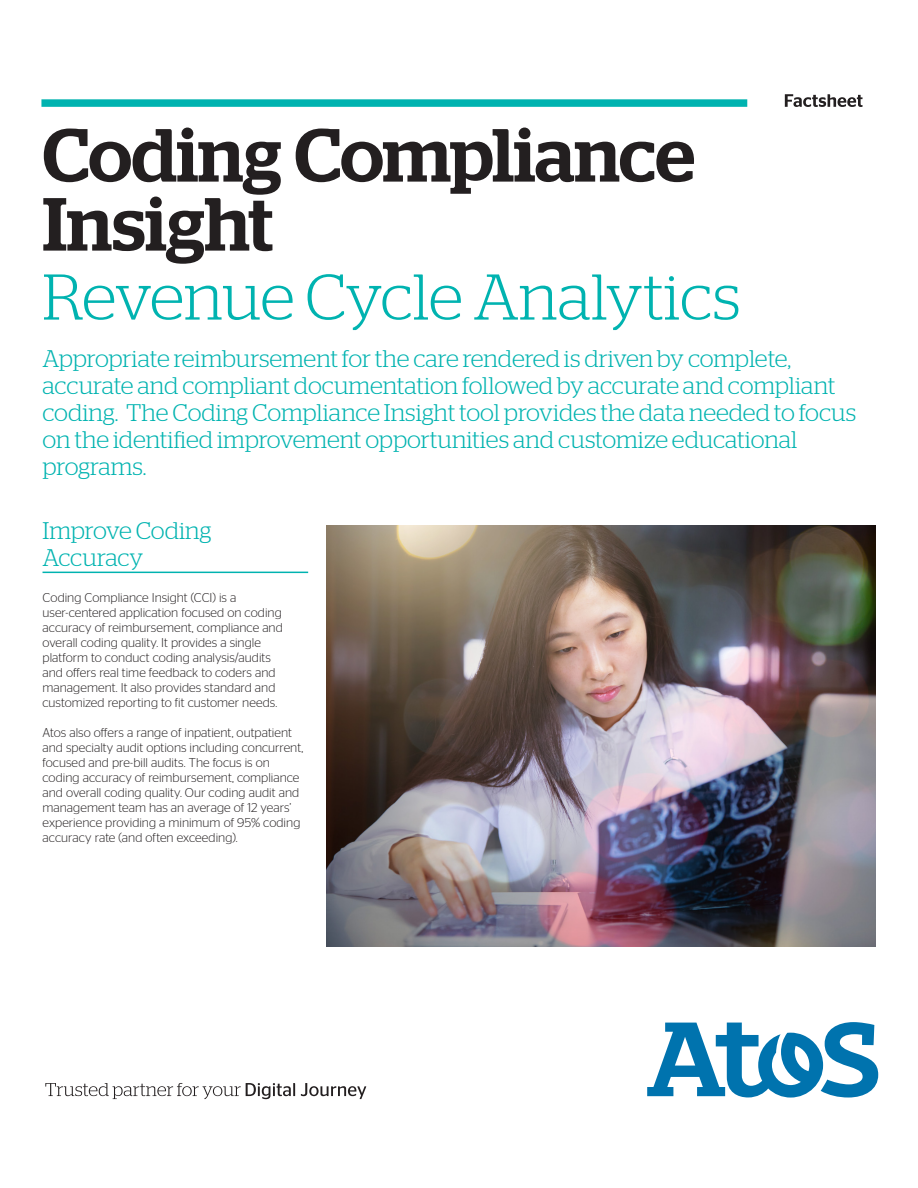
<style>
.page{position:relative;width:918px;height:1188px;background:#fff}
.page>*{position:absolute;margin:0;border:0;box-sizing:border-box;transform-origin:0 0}
.Headline_50pt_Medium{font:500 75px "Stag";letter-spacing:-.005em;color:#231f20}
.Headline_50pt_light{font:300 64.5px "Stag";letter-spacing:-.01em;color:#00b3b0}
.Intro_no_line_16pt_l{font:300 24px/27px "Stag";letter-spacing:-.005em;color:#00b3b0}
.Intro_with_line_16pt{font:300 24px/27px "Stag";letter-spacing:-.01em;color:#00b3b0}
.Body_copy{font:300 12.75px/15px "Stag Sans";color:#231f20}
</style>
<div class="page">
<svg style="left:45px;top:1083px;width:321px;height:16px"></svg>
<div style="left:41px;top:99px;width:706px;height:8px;background:#00b3b0"></div>
<svg style="left:785px;top:94px;width:78px;height:13px"></svg>
<svg style="left:647px;top:1022px;width:231px;height:76px"></svg>
<hr style="left:43px;top:572px;width:265px;height:1px;background:#00b3b0">
<img style="left:326px;top:526px;width:549px;height:421px">
<p class="Headline_50pt_Medium" style="left:43px;top:111px;width:654px">Coding Compliance</p>
<p class="Headline_50pt_Medium" style="left:43px;top:180px;width:232px">Insight</p>
<p class="Headline_50pt_light" style="left:43px;top:261px;width:700px">Revenue Cycle Analytics</p>
<p class="Intro_no_line_16pt_l" style="left:43px;top:345px;width:815px">Appropriate reimbursement for the care rendered is driven by complete, accurate and compliant documentation followed by accurate and compliant coding. The Coding Compliance Insight tool provides the data needed to focus on the identified improvement opportunities and customize educational programs.</p>
<p class="Intro_with_line_16pt" style="left:43px;top:517px;width:170px">Improve Coding<br>Accuracy</p>
<p class="Body_copy" style="left:43px;top:590px;width:242px">Coding Compliance Insight (CCI) is a user-centered application focused on coding accuracy of reimbursement, compliance and overall coding quality. It provides a single platform to conduct coding analysis/audits and offers real time feedback to coders and management. It also provides standard and customized reporting to fit customer needs.</p>
<p class="Body_copy" style="left:43px;top:725px;width:262px">Atos also offers a range of inpatient, outpatient and specialty audit options including concurrent, focused and pre-bill audits. The focus is on coding accuracy of reimbursement, compliance and overall coding quality. Our coding audit and management team has an average of 12 years’ experience providing a minimum of 95% coding accuracy rate (and often exceeding).</p>
</div>
